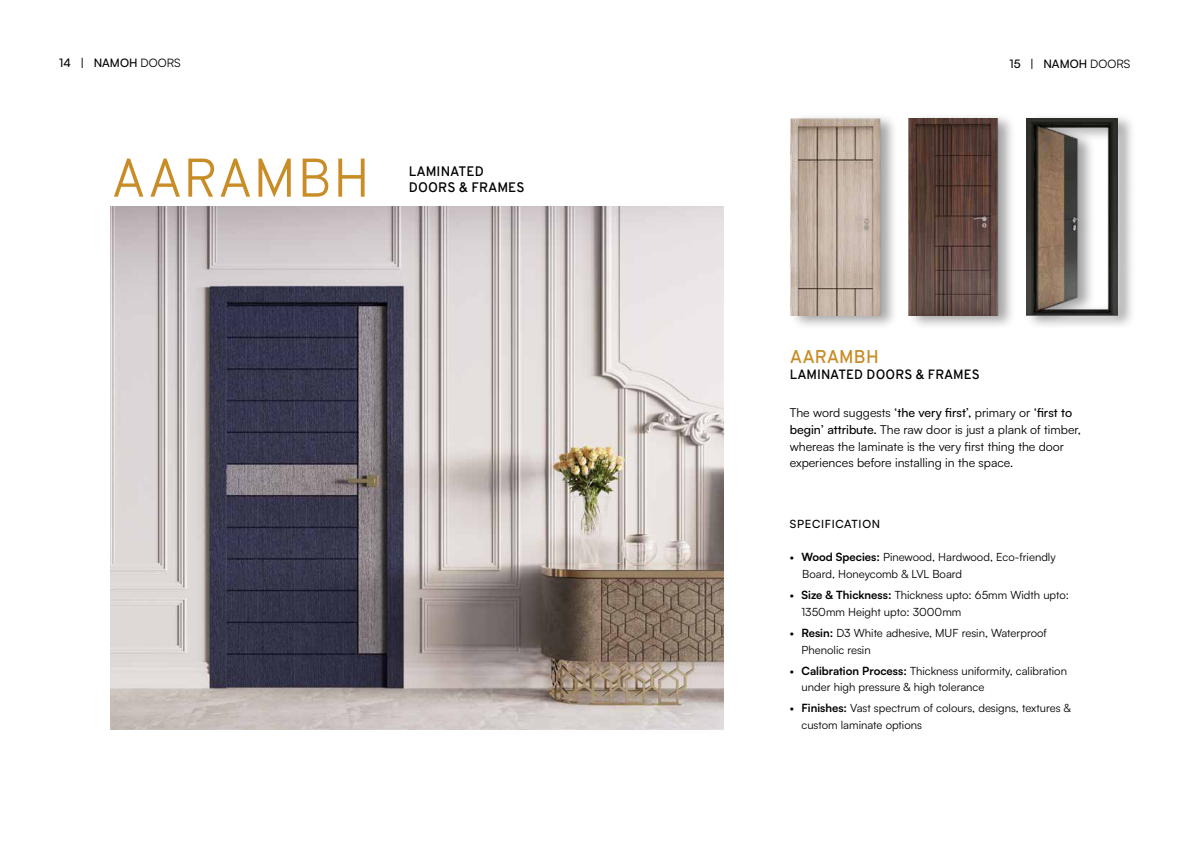
<style>
.page{position:relative;width:1191px;height:842px;background:#fff}
.page>*{position:absolute;margin:0;border:0;box-sizing:border-box;transform-origin:0 0}
.t1{font:300 54.4px "Overpass";color:#c98d27}
.t2{font:600 18px "Overpass";color:#c98d27}
.t3{font:600 13.4px/16.1px "Overpass";letter-spacing:.01em;color:#000}
.t4{font:600 13.1px "Overpass";letter-spacing:.01em;color:#000}
.t5{font:12.3px/16.7px "Satoshi";color:#000}
.t6{font:500 11.6px "Satoshi";color:#000}
.t7{font:11.3px/16.7px "Satoshi";color:#000}
.t8{font:500 11.3px "Satoshi";letter-spacing:.06em;color:#000}
.s1{font-weight:400}
.s2{font-weight:500}
.s3{font-weight:700}
</style>
<div class="page">
<img style="left:110px;top:206px;width:613px;height:523px">
<div style="left:789px;top:113px;width:109px;height:218px;background:#000;opacity:.36"></div>
<img style="left:790px;top:118px;width:91px;height:197px">
<div style="left:907px;top:113px;width:109px;height:218px;background:#000;opacity:.36"></div>
<img style="left:907px;top:118px;width:92px;height:197px">
<div style="left:1024px;top:113px;width:112px;height:217px;background:#000;opacity:.36"></div>
<img style="left:1026px;top:118px;width:91px;height:197px">
<p class="t6" style="left:59px;top:55px;width:123px">14 | NAMOH <span class="s1">DOORS</span></p>
<h1 class="t1" style="left:111px;top:139px;width:261px">AARAMBH</h1>
<p class="t3" style="left:409px;top:164px;width:117px">LAMINATED<br>DOORS &amp; FRAMES</p>
<p class="t6" style="left:1009px;top:56px;width:122px">15 | NAMOH <span class="s1">DOORS</span></p>
<h2 class="t2" style="left:790px;top:344px;width:90px">AARAMBH</h2>
<p class="t4" style="left:790px;top:365px;width:191px">LAMINATED DOORS &amp; FRAMES</p>
<p class="t5" style="left:790px;top:404px;width:293px">The word suggests <span class="s2">‘the very first’,</span> primary or <span class="s2">‘first to begin’ attribute.</span> The raw door is just a plank of timber, whereas the laminate is the very first thing the door experiences before installing in the space.</p>
<p class="t8" style="left:790px;top:516px;width:92px">SPECIFICATION</p>
<p class="t7" style="left:802px;top:548px;width:255px;text-indent:-13px">• <span class="s3">Wood Species:</span> Pinewood, Hardwood, Eco-friendly<br>Board, Honeycomb &amp; LVL Board</p>
<p class="t7" style="left:801px;top:586px;width:269px;text-indent:-12px">• <span class="s3">Size &amp; Thickness:</span> Thickness upto: 65mm Width upto:<br>1350mm Height upto: 3000mm</p>
<p class="t7" style="left:801px;top:624px;width:247px;text-indent:-12px">• <span class="s3">Resin:</span> D3 White adhesive, MUF resin, Waterproof<br>Phenolic resin</p>
<p class="t7" style="left:801px;top:662px;width:267px;text-indent:-12px">• <span class="s3">Calibration Process:</span> Thickness uniformity, calibration under high pressure &amp; high tolerance</p>
<p class="t7" style="left:801px;top:699px;width:271px;text-indent:-12px">• <span class="s3">Finishes:</span> Vast spectrum of colours, designs, textures &amp; custom laminate options</p>
</div>
